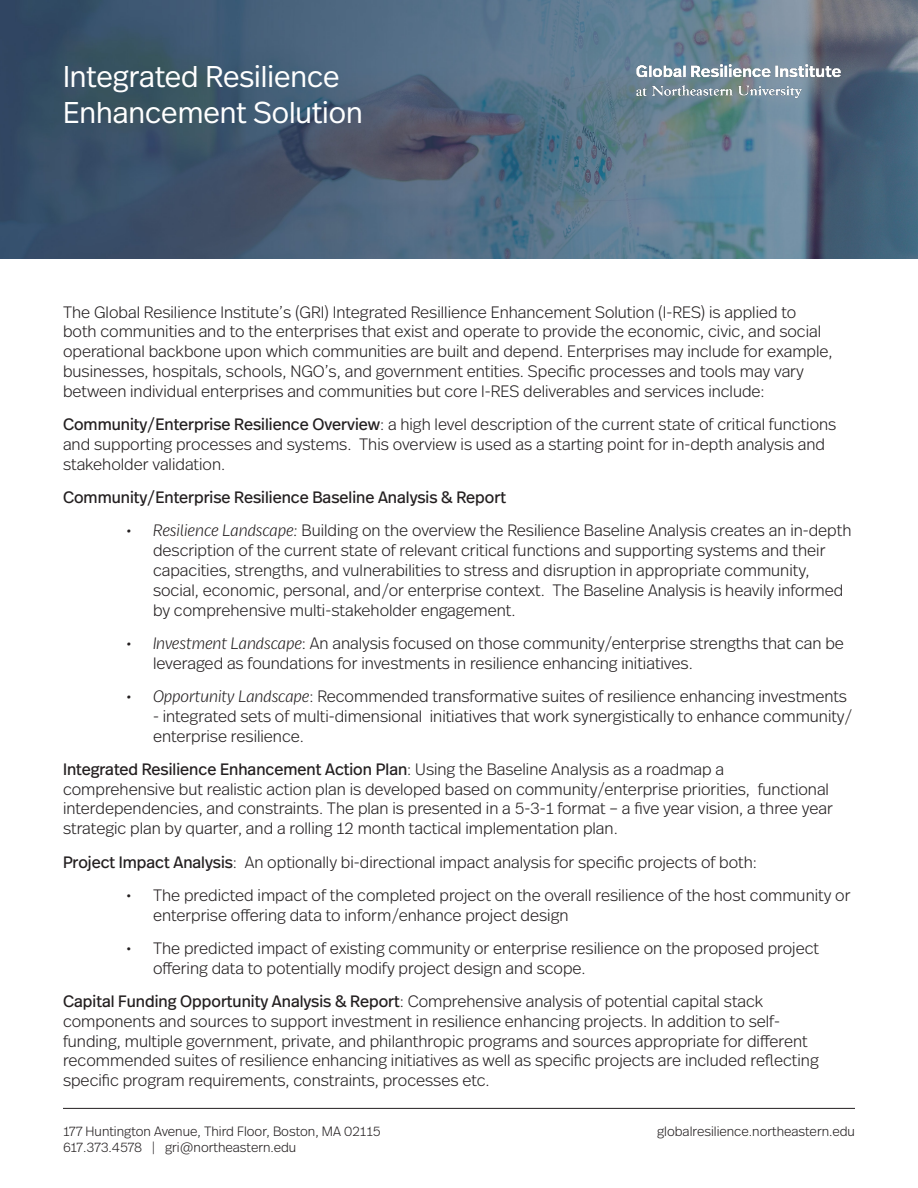
<style>
.page{position:relative;width:918px;height:1188px;background:#fff}
.page>*{position:absolute;margin:0;border:0;box-sizing:border-box;transform-origin:0 0}
.t1{font:300 30px/36px "Real Head Pro";color:#fff}
.t2{font:300 16.5px/19.8px "Real Head Pro";color:#231f20}
.t3{font:16.5px "Real Head Pro";color:#231f20}
.t4{font:300 13.5px "Real Head Pro";color:#231f20}
.s1{font-weight:400}
.s2{font-style:italic}
</style>
<div class="page">
<img style="left:0;top:0;width:918px;height:258px">
<img style="left:636px;top:63px;width:205px;height:36px">
<hr style="left:63px;top:1108px;width:792px;height:1px;background:#231f20">
<p class="t1" style="left:63px;top:57px;width:301px">Integrated Resilience<br>Enhancement Solution</p>
<p class="t2" style="left:63px;top:301px;width:771px">The Global Resilience Institute’s (GRI) Integrated Resillience Enhancement Solution (I-RES) is applied to both communities and to the enterprises that exist and operate to provide the economic, civic, and social operational backbone upon which communities are built and depend. Enterprises may include for example, businesses, hospitals, schools, NGO’s, and government entities. Specific processes and tools may vary between individual enterprises and communities but core I-RES deliverables and services include:</p>
<p class="t2" style="left:63px;top:414px;width:775px"><span class="s1">Community/Enterprise Resilience Overview</span>: a high level description of the current state of critical functions and supporting processes and systems. This overview is used as a starting point for in-depth analysis and stakeholder validation.</p>
<p class="t3" style="left:63px;top:486px;width:444px">Community/Enterprise Resilience Baseline Analysis &amp; Report</p>
<p class="t2" style="left:153px;top:520px;width:700px;text-indent:-27px"><span class="s2">• Resilience Landscape:</span> Building on the overview the Resilience Baseline Analysis creates an in-depth description of the current state of relevant critical functions and supporting systems and their capacities, strengths, and vulnerabilities to stress and disruption in appropriate community, social, economic, personal, and/or enterprise context. The Baseline Analysis is heavily informed by comprehensive multi-stakeholder engagement.</p>
<p class="t2" style="left:153px;top:632px;width:692px;text-indent:-27px"><span class="s2">• Investment Landscape</span>: An analysis focused on those community/enterprise strengths that can be leveraged as foundations for investments in resilience enhancing initiatives.</p>
<p class="t2" style="left:126px;top:686px;width:723px"><span class="s2">• Opportunity Landscape</span>: Recommended transformative suites of resilience enhancing investments</p>
<p class="t2" style="left:153px;top:705px;width:701px">- integrated sets of multi-dimensional initiatives that work synergistically to enhance community/ enterprise resilience.</p>
<p class="t2" style="left:63px;top:758px;width:771px"><span class="s1">Integrated Resilience Enhancement Action Plan</span>: Using the Baseline Analysis as a roadmap a comprehensive but realistic action plan is developed based on community/enterprise priorities, functional interdependencies, and constraints. The plan is presented in a 5-3-1 format – a five year vision, a three year strategic plan by quarter, and a rolling 12 month tactical implementation plan.</p>
<p class="t2" style="left:63px;top:851px;width:696px"><span class="s1">Project Impact Analysis</span>: An optionally bi-directional impact analysis for specific projects of both:</p>
<p class="t2" style="left:153px;top:884px;width:699px;text-indent:-27px">• The predicted impact of the completed project on the overall resilience of the host community or enterprise offering data to inform/enhance project design</p>
<p class="t2" style="left:153px;top:938px;width:668px;text-indent:-27px">• The predicted impact of existing community or enterprise resilience on the proposed project offering data to potentially modify project design and scope.</p>
<p class="t2" style="left:63px;top:991px;width:757px"><span class="s1">Capital Funding Opportunity Analysis &amp; Report</span>: Comprehensive analysis of potential capital stack components and sources to support investment in resilience enhancing projects. In addition to self&shy;funding, multiple government, private, and philanthropic programs and sources appropriate for different recommended suites of resilience enhancing initiatives as well as specific projects are included reflecting specific program requirements, constraints, processes etc.</p>
<p class="t4" style="left:63px;top:1122px;width:319px">177 Huntington Avenue, Third Floor, Boston, MA 02115</p>
<p class="t4" style="left:657px;top:1122px;width:199px">globalresilience.northeastern.edu</p>
<p class="t4" style="left:63px;top:1138px;width:235px">617.373.4578 | gri@northeastern.edu</p>
</div>
